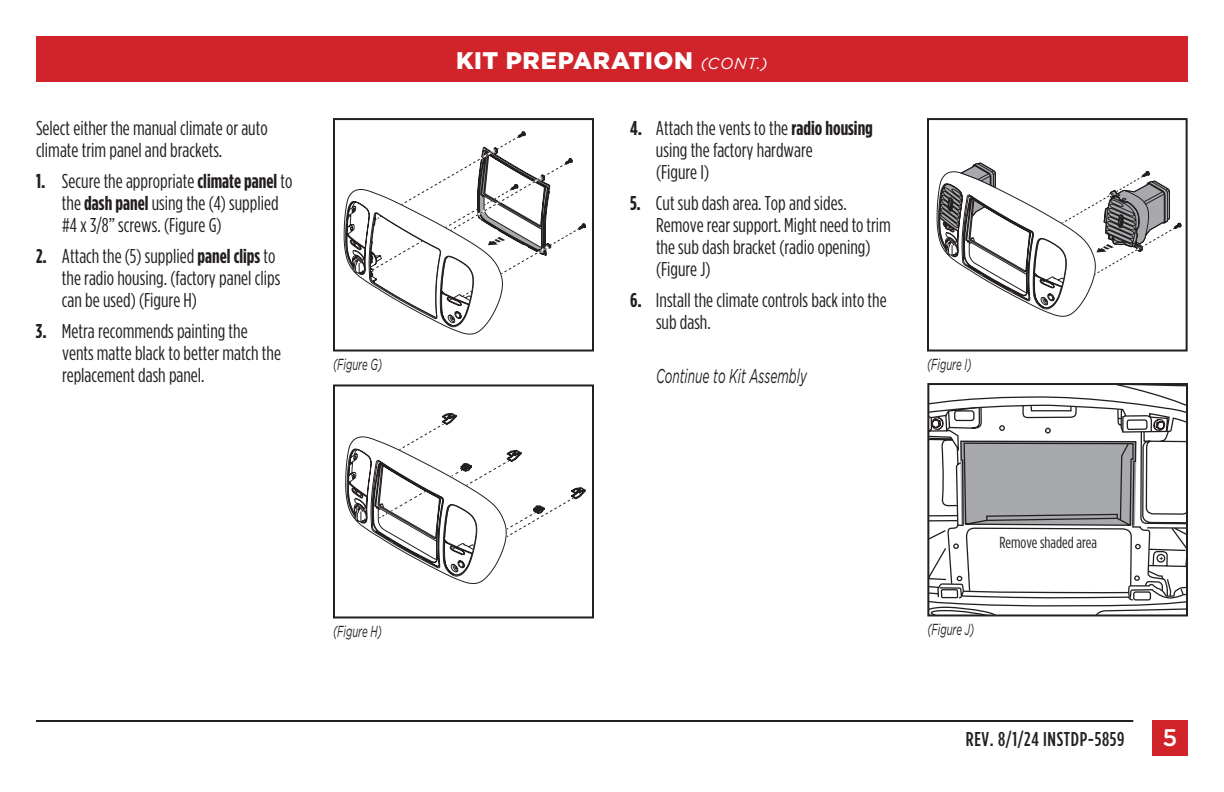
<style>
.page{position:relative;width:1224px;height:792px;background:#fff}
.page>*{position:absolute;margin:0;border:0;box-sizing:border-box;transform-origin:0 0}
.t1{font:900 24px "Gotham";letter-spacing:.025em;color:#fff}
.t2{font:500 24px "Gotham";color:#fff}
.t3{font:20px/22px "Gotham Condensed";color:#231f20}
.t4{font:500 20px "Gotham Condensed";letter-spacing:.03em;color:#231f20}
.t5{font:italic 20px "Gotham";color:#231f20;scale:.6 1}
.t6{font:italic 16px "Gotham";color:#231f20;scale:.6 1}
.t7{font:16px "Gotham Condensed";color:#231f20}
.s1{font-weight:700}
.s2{font-weight:400;font-style:italic;font-size:16px}
</style>
<div class="page">
<div style="left:36px;top:36px;width:1152px;height:45px;background:#d1232a"></div>
<hr style="left:36px;top:720px;width:1097px;height:2px;background:#231f20">
<div style="left:1152px;top:720px;width:36px;height:36px;background:#d1232a"></div>
<svg style="left:344px;top:132px;width:242px;height:203px"></svg>
<div style="left:333px;top:118px;width:261px;height:234px;border:2px solid #231f20"></div>
<svg style="left:937px;top:163px;width:244px;height:154px"></svg>
<div style="left:927px;top:118px;width:261px;height:234px;border:2px solid #231f20"></div>
<svg style="left:345px;top:413px;width:241px;height:171px"></svg>
<div style="left:333px;top:384px;width:261px;height:234px;border:2px solid #231f20"></div>
<svg style="left:930px;top:400px;width:23px;height:199px"></svg>
<svg style="left:953px;top:386px;width:232px;height:227px"></svg>
<div style="left:927px;top:383px;width:261px;height:233px;border:2px solid #231f20"></div>
<p class="t3" style="left:36px;top:117px;width:233px">Select either the manual climate or auto climate trim panel and brackets.</p>
<p class="t3" style="left:62px;top:170px;width:232px;text-indent:-26px"><span class="s1">1.</span> Secure the appropriate <span class="s1">climate panel</span> to the <span class="s1">dash panel</span> using the (4) supplied #4 x 3/8” screws. (Figure G)</p>
<p class="t3" style="left:62px;top:245px;width:220px;text-indent:-26px"><span class="s1">2.</span> Attach the (5) supplied <span class="s1">panel clips</span> to the radio housing. (factory panel clips can be used) (Figure H)</p>
<p class="t3" style="left:62px;top:320px;width:221px;text-indent:-26px"><span class="s1">3.</span> Metra recommends painting the vents matte black to better match the replacement dash panel.</p>
<p class="t1" style="left:456px;top:46px;width:313px">KIT PREPARATION <span class="s2">(CONT.)</span></p>
<p class="t3" style="left:656px;top:117px;width:218px;text-indent:-26px"><span class="s1">4.</span> Attach the vents to the <span class="s1">radio housing </span>using the factory hardware<br>(Figure I)</p>
<p class="t3" style="left:656px;top:192px;width:236px;text-indent:-26px"><span class="s1">5.</span> Cut sub dash area. Top and sides.<br>Remove rear support. Might need to trim the sub dash bracket (radio opening) (Figure J)</p>
<p class="t3" style="left:656px;top:289px;width:232px;text-indent:-26px"><span class="s1">6.</span> Install the climate controls back into the sub dash.</p>
<p class="t5" style="left:656px;top:365px;width:253px">Continue to Kit Assembly</p>
<p class="t6" style="left:333px;top:355px;width:84px">(Figure G)</p>
<p class="t6" style="left:927px;top:355px;width:76px">(Figure I)</p>
<p class="t6" style="left:333px;top:622px;width:83px">(Figure H)</p>
<p class="t7" style="left:999px;top:534px;width:99px">Remove shaded area</p>
<p class="t6" style="left:927px;top:620px;width:80px">(Figure J)</p>
<p class="t4" style="left:966px;top:728px;width:160px">REV. 8/1/24 INSTDP-5859</p>
<p class="t2" style="left:1163px;top:724px;width:16px">5</p>
</div>
